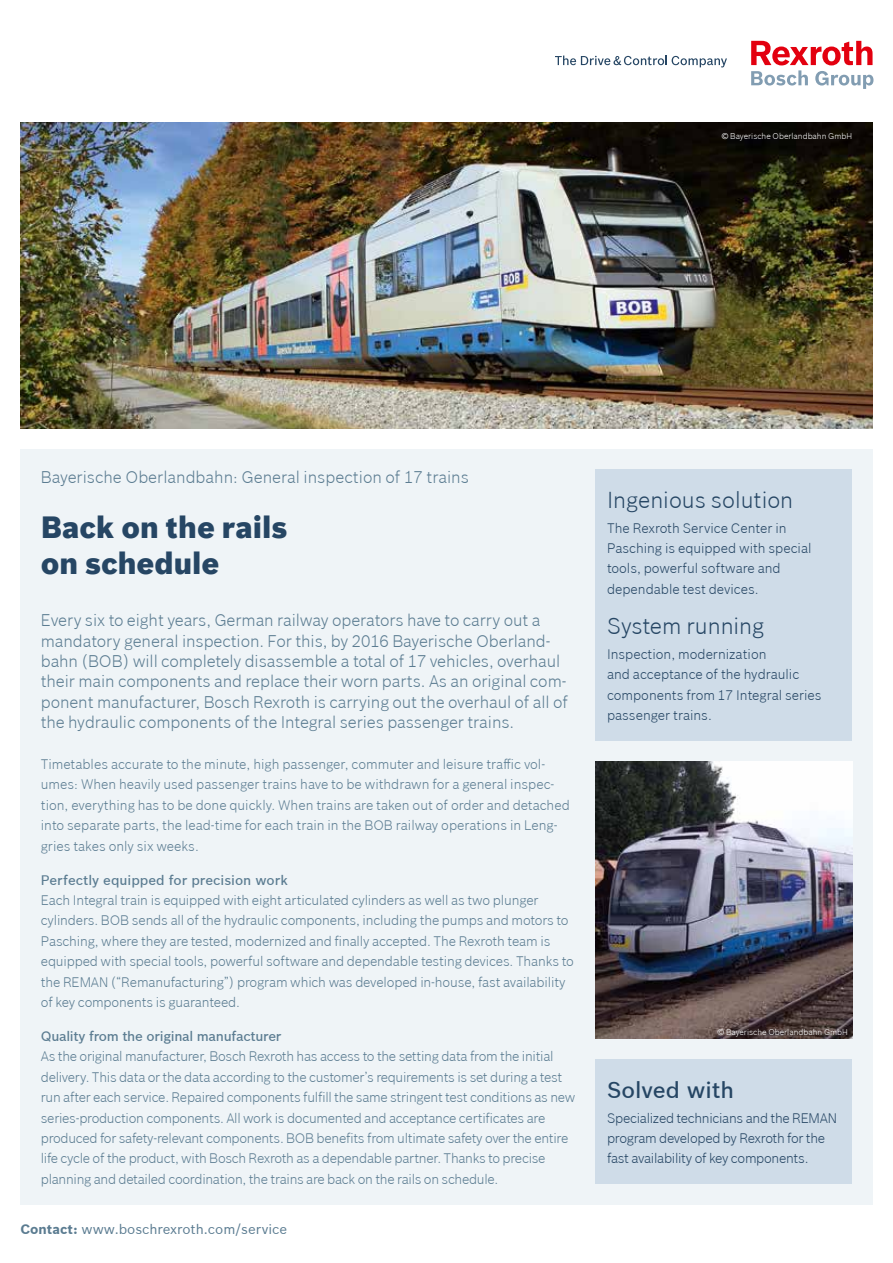
<style>
.page{position:relative;width:893px;height:1263px;background:#fff}
.page>*{position:absolute;margin:0;border:0;box-sizing:border-box;transform-origin:0 0}
.t1{font:900 30px/36px "Bosch Sans";color:#264664}
.t2{font:300 22.5px "Bosch Sans";color:#264664}
.t3{font:500 22.5px "Bosch Sans";color:#264664}
.t4{font:300 16.5px/20.4px "Bosch Sans";letter-spacing:-.005em;color:#5b7c91}
.t5{font:300 13.5px/20.4px "Bosch Sans";letter-spacing:-.02em;color:#5b7c91}
.t6{font:300 13.5px/20.4px "Bosch Sans";color:#5b7c91}
.t7{font:300 13.5px/20.4px "Bosch Sans";color:#264664}
.t8{font:300 13.5px/20.4px "Bosch Sans";letter-spacing:-.02em;color:#264664}
.t9{font:500 13.5px "Bosch Sans";letter-spacing:-.015em;color:#5b7c91}
.t10{font:13.5px "Bosch Sans";color:#5b7c91}
.t11{font:300 8.25px "Bosch Sans";color:#fff}
.s1{font-family:"Avenir Next LT Pro";font-weight:400}
.s2{font-weight:700}
</style>
<div class="page">
<svg style="left:555px;top:56px;width:172px;height:11px"></svg>
<svg style="left:751px;top:41px;width:122px;height:48px"></svg>
<div style="left:20px;top:449px;width:853px;height:755px;background:#eff4f7"></div>
<div style="left:595px;top:469px;width:257px;height:272px;background:#cfdce8"></div>
<div style="left:595px;top:1059px;width:257px;height:125px;background:#cfdce8"></div>
<img style="left:20px;top:122px;width:853px;height:307px">
<img style="left:595px;top:761px;width:257px;height:278px">
<p class="t11" style="left:722px;top:130px;width:132px"><span class="s1">©</span> Bayerische Oberlandbahn GmbH</p>
<p class="t4" style="left:41px;top:465px;width:430px">Bayerische Oberlandbahn: General inspection of 17 trains</p>
<h1 class="t1" style="left:41px;top:507px;width:248px">Back on the rails on schedule</h1>
<p class="t4" style="left:41px;top:609px;width:529px">Every six to eight years, German railway operators have to carry out a mandatory general inspection. For this, by 2016 Bayerische Oberland&shy;bahn (BOB) will completely disassemble a total of 17 vehicles, overhaul their main components and replace their worn parts. As an original com&shy;ponent manufacturer, Bosch Rexroth is carrying out the overhaul of all of the hydraulic components of the Integral series passenger trains.</p>
<p class="t6" style="left:41px;top:753px;width:530px">Timetables accurate to the minute, high passenger, commuter and leisure traffic vol&shy;umes: When heavily used passenger trains have to be withdrawn for a general inspec&shy;tion, everything has to be done quickly. When trains are taken out of order and detached into separate parts, the lead-time for each train in the BOB railway operations in Leng&shy;gries takes only six weeks.</p>
<p class="t9" style="left:41px;top:870px;width:249px">Perfectly equipped for precision work</p>
<p class="t5" style="left:41px;top:889px;width:534px">Each Integral train is equipped with eight articulated cylinders as well as two plunger cylinders. BOB sends all of the hydraulic components, including the pumps and motors to Pasching, where they are tested, modernized and finally accepted. The Rexroth team is equipped with special tools, powerful software and dependable testing devices. Thanks to the REMAN (“Remanufacturing”) program which was developed in-house, fast availability of key components is guaranteed.</p>
<p class="t9" style="left:41px;top:1026px;width:242px">Quality from the original manufacturer</p>
<p class="t5" style="left:41px;top:1045px;width:536px">As the original manufacturer, Bosch Rexroth has access to the setting data from the initial delivery. This data or the data according to the customer’s requirements is set during a test run after each service. Repaired components fulfill the same stringent test conditions as new series-production components. All work is documented and acceptance certificates are produced for safety-relevant components. BOB benefits from ultimate safety over the entire life cycle of the product, with Bosch Rexroth as a dependable partner. Thanks to precise planning and detailed coordination, the trains are back on the rails on schedule.</p>
<p class="t10" style="left:20px;top:1219px;width:268px"><span class="s2">Contact:</span> www.boschrexroth.com/service</p>
<h2 class="t2" style="left:607px;top:484px;width:188px">Ingenious solution</h2>
<p class="t7" style="left:607px;top:517px;width:206px">The Rexroth Service Center in<br>Pasching is equipped with special tools, powerful software and dependable test devices.</p>
<h2 class="t2" style="left:607px;top:610px;width:159px">System running</h2>
<p class="t7" style="left:607px;top:643px;width:216px">Inspection, modernization<br>and acceptance of the hydraulic components from 17 Integral series passenger trains.</p>
<p class="t11" style="left:718px;top:1026px;width:132px"><span class="s1">©</span> Bayerische Oberlandbahn GmbH</p>
<h2 class="t3" style="left:607px;top:1073px;width:129px">Solved with</h2>
<p class="t8" style="left:607px;top:1107px;width:231px">Specialized technicians and the REMAN program developed by Rexroth for the fast availability of key components.</p>
</div>
